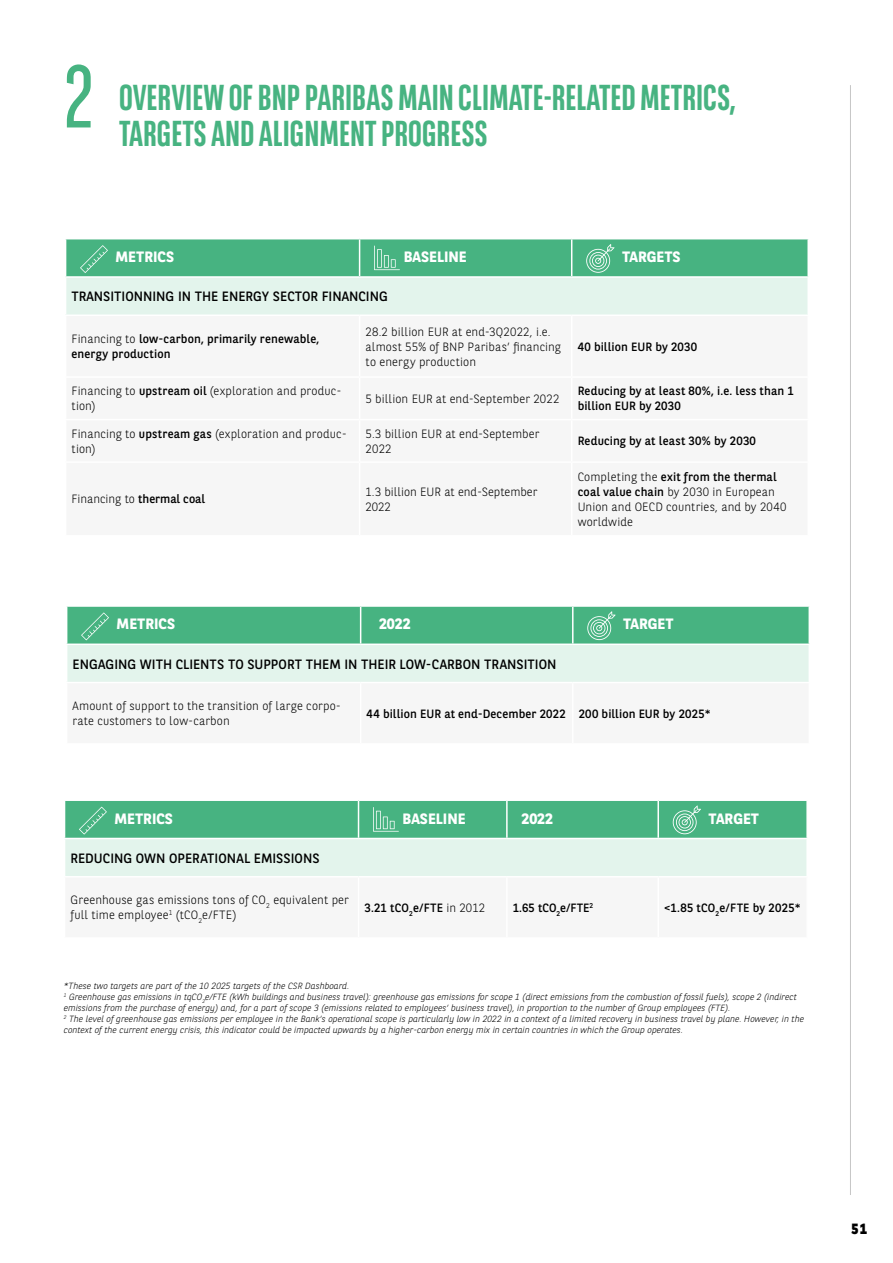
<style>
.page{position:relative;width:893px;height:1263px;background:#fff}
.page>*{position:absolute;margin:0;border:0;box-sizing:border-box;transform-origin:0 0}
.t1{font:88.5px "BNPP Sans Condensed";color:#47b381}
.t2{font:700 36px/36px "BNPP Sans Condensed";color:#47b381}
.t3{font:700 15px "BNPP Sans";color:#fff}
.t4{font:800 14.85px "BNPP Sans";color:#000;scale:.91 1}
.t5{font:13.5px "BNPP Sans";color:#000}
.t6{font:300 12px/15px "BNPP Sans";letter-spacing:.01em;color:#000}
.t7{font:12px/15px "BNPP Sans";letter-spacing:.015em;color:#000}
.t8{font:italic 300 9px/10.8px "BNPP Sans";color:#000}
.s1{font-weight:300}
.s2{font-weight:400}
</style>
<div class="page">
<hr style="left:850px;top:85px;width:1px;height:1110px;background:#c6c6c6">
<div style="left:66px;top:277px;width:742px;height:38px;background:#e3f4ec"></div>
<hr style="left:65px;top:276px;width:295px;height:2px;background:#fff">
<hr style="left:572px;top:276px;width:237px;height:2px;background:#fff">
<hr style="left:807px;top:278px;width:2px;height:36px;background:#fff">
<hr style="left:65px;top:314px;width:295px;height:2px;background:#fff">
<hr style="left:572px;top:314px;width:237px;height:2px;background:#fff">
<hr style="left:360px;top:276px;width:212px;height:2px;background:#fff">
<hr style="left:360px;top:314px;width:212px;height:2px;background:#fff">
<svg style="left:66px;top:239px;width:742px;height:38px;background:#51b788"></svg>
<div style="left:67px;top:644px;width:742px;height:38px;background:#e3f4ec"></div>
<hr style="left:66px;top:643px;width:295px;height:2px;background:#fff">
<hr style="left:573px;top:643px;width:237px;height:2px;background:#fff">
<hr style="left:808px;top:645px;width:2px;height:37px;background:#fff">
<hr style="left:361px;top:643px;width:212px;height:2px;background:#fff">
<svg style="left:67px;top:606px;width:742px;height:38px;background:#4fb687"></svg>
<div style="left:65px;top:838px;width:742px;height:39px;background:#e3f4ec"></div>
<hr style="left:64px;top:838px;width:294px;height:1px;background:#fff">
<hr style="left:658px;top:838px;width:150px;height:1px;background:#fff">
<hr style="left:806px;top:839px;width:2px;height:37px;background:#fff">
<hr style="left:64px;top:876px;width:294px;height:1px;background:#fff">
<hr style="left:658px;top:876px;width:150px;height:1px;background:#fff">
<hr style="left:358px;top:838px;width:149px;height:1px;background:#fff">
<hr style="left:507px;top:838px;width:151px;height:1px;background:#fff">
<hr style="left:358px;top:876px;width:149px;height:1px;background:#fff">
<hr style="left:507px;top:876px;width:151px;height:1px;background:#fff">
<svg style="left:65px;top:800px;width:742px;height:38px;background:#53b889"></svg>
<h1 class="t1" style="left:64px;top:41px;width:31px">2</h1>
<h2 class="t2" style="left:119px;top:80px;width:618px">OVERVIEW OF BNP PARIBAS MAIN CLIMATE-RELATED METRICS,<br>TARGETS AND ALIGNMENT PROGRESS</h2>
<h3 class="t3" style="left:116px;top:247px;width:60px">METRICS</h3>
<h3 class="t3" style="left:404px;top:247px;width:65px">BASELINE</h3>
<h3 class="t3" style="left:622px;top:247px;width:60px">TARGETS</h3>
<h3 class="t5" style="left:72px;top:287px;width:318px">TRANSITIONNING IN THE ENERGY SECTOR FINANCING</h3>
<h3 class="t7" style="left:72px;top:331px;width:249px"><span class="s1">Financing to</span> low-carbon, primarily renewable, energy production</h3>
<h3 class="t6" style="left:366px;top:323px;width:197px">28.2 billion EUR at end-3Q2022, i.e. almost 55% of BNP Paribas’ financing to energy production</h3>
<h3 class="t7" style="left:578px;top:338px;width:121px">40 billion EUR by 2030</h3>
<h3 class="t6" style="left:72px;top:383px;width:271px">Financing to <span class="s2">upstream oil</span> (exploration and produc&shy;tion)</h3>
<h3 class="t6" style="left:366px;top:391px;width:195px">5 billion EUR at end-September 2022</h3>
<h3 class="t7" style="left:578px;top:383px;width:218px">Reducing by at least 80%, i.e. less than 1 billion EUR by 2030</h3>
<h3 class="t6" style="left:72px;top:426px;width:277px">Financing to <span class="s2">upstream gas</span> (exploration and produc&shy;tion)</h3>
<h3 class="t6" style="left:366px;top:426px;width:175px">5.3 billion EUR at end-September<br>2022</h3>
<h3 class="t7" style="left:578px;top:433px;width:180px">Reducing by at least 30% by 2030</h3>
<h3 class="t6" style="left:72px;top:491px;width:135px">Financing to <span class="s2">thermal coal</span></h3>
<h3 class="t6" style="left:366px;top:484px;width:173px">1.3 billion EUR at end-September<br>2022</h3>
<h3 class="t6" style="left:578px;top:469px;width:210px">Completing the <span class="s2">exit from the thermal coal value chain</span> by 2030 in European<br>Union and OECD countries, and by 2040 worldwide</h3>
<h3 class="t3" style="left:117px;top:614px;width:60px">METRICS</h3>
<h3 class="t3" style="left:379px;top:614px;width:33px">2022</h3>
<h3 class="t3" style="left:623px;top:614px;width:52px">TARGET</h3>
<h3 class="t5" style="left:73px;top:655px;width:485px">ENGAGING WITH CLIENTS TO SUPPORT THEM IN THEIR LOW-CARBON TRANSITION</h3>
<h3 class="t6" style="left:73px;top:698px;width:270px">Amount of support to the transition of large corpo&shy;rate customers to low-carbon</h3>
<h3 class="t7" style="left:367px;top:705px;width:345px">44 billion EUR at end-December 2022 200 billion EUR by 2025*</h3>
<h3 class="t3" style="left:114px;top:808px;width:60px">METRICS</h3>
<h3 class="t3" style="left:403px;top:808px;width:65px">BASELINE</h3>
<h3 class="t3" style="left:521px;top:808px;width:33px">2022</h3>
<h3 class="t3" style="left:709px;top:808px;width:52px">TARGET</h3>
<h3 class="t5" style="left:71px;top:849px;width:251px">REDUCING OWN OPERATIONAL EMISSIONS</h3>
<h3 class="t6" style="left:71px;top:892px;width:280px">Greenhouse gas emissions tons of CO<sub>2</sub> equivalent per full time employee<sup>1</sup> (tCO<sub>2</sub>e/FTE)</h3>
<h3 class="t7" style="left:365px;top:900px;width:122px">3.21 tCO<sub>2</sub>e/FTE <span class="s1">in 2012</span></h3>
<h3 class="t7" style="left:513px;top:900px;width:82px">1.65 tCO<sub>2</sub>e/FTE<sup>2</sup></h3>
<h3 class="t7" style="left:664px;top:900px;width:138px">&lt;1.85 tCO<sub>2</sub>e/FTE by 2025*</h3>
<p class="t8" style="left:64px;top:980px;width:742px">*These two targets are part of the 10 2025 targets of the CSR Dashboard.<br><sup>1</sup> Greenhouse gas emissions in tqCO<sub>2</sub>e/FTE (kWh buildings and business travel): greenhouse gas emissions for scope 1 (direct emissions from the combustion of fossil fuels), scope 2 (indirect emissions from the purchase of energy) and, for a part of scope 3 (emissions related to employees’ business travel), in proportion to the number of Group employees (FTE).<br><sup>2</sup> The level of greenhouse gas emissions per employee in the Bank’s operational scope is particularly low in 2022 in a context of a limited recovery in business travel by plane. However, in the context of the current energy crisis, this indicator could be impacted upwards by a higher-carbon energy mix in certain countries in which the Group operates.</p>
<h3 class="t4" style="left:851px;top:1219px;width:18px">51</h3>
</div>
